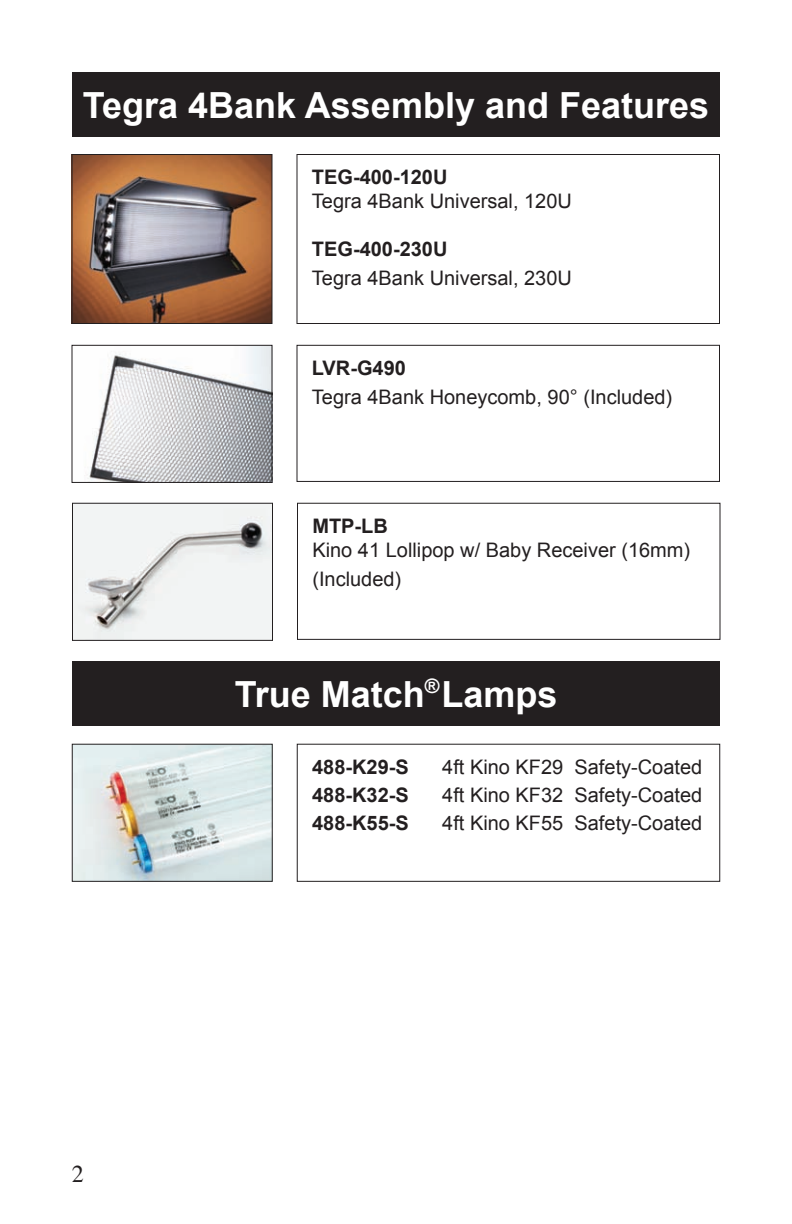
<style>
.page{position:relative;width:792px;height:1224px;background:#fff}
.page>*{position:absolute;margin:0;border:0;box-sizing:border-box;transform-origin:0 0}
.t1{font:700 36px "Arial";color:#fff}
.t2{font:24px "Times";color:#231f20}
.t3{font:20px/28.8px "Arial";color:#231f20}
.t4{font:700 20px "Arial";color:#231f20}
.t5{font:700 20px "Arial";color:#fff}
</style>
<div class="page">
<div style="left:72px;top:72px;width:648px;height:65px;background:#231f20"></div>
<div style="left:72px;top:661px;width:648px;height:64px;background:#231f20"></div>
<img style="left:74px;top:746px;width:197px;height:134px">
<div style="left:72px;top:744px;width:201px;height:138px;border:1px solid #231f20"></div>
<img style="left:74px;top:156px;width:196px;height:166px">
<div style="left:72px;top:154px;width:200px;height:170px;border:1px solid #231f20"></div>
<img style="left:88px;top:347px;width:182px;height:134px">
<div style="left:72px;top:345px;width:200px;height:138px;border:1px solid #231f20"></div>
<img style="left:74px;top:505px;width:197px;height:134px">
<div style="left:72px;top:503px;width:201px;height:138px;border:1px solid #231f20"></div>
<div style="left:297px;top:744px;width:423px;height:138px;border:1px solid #231f20"></div>
<div style="left:296px;top:154px;width:424px;height:170px;border:1px solid #231f20"></div>
<div style="left:296px;top:345px;width:424px;height:137px;border:1px solid #231f20"></div>
<div style="left:297px;top:503px;width:423px;height:137px;border:1px solid #231f20"></div>
<h1 class="t1" style="left:83px;top:82px;width:628px">Tegra 4Bank Assembly and Features</h1>
<p class="t4" style="left:312px;top:164px;width:137px">TEG-400-120U</p>
<p class="t3" style="left:312px;top:187px;width:262px">Tegra 4Bank Universal, 120U</p>
<p class="t4" style="left:312px;top:236px;width:137px">TEG-400-230U</p>
<p class="t3" style="left:312px;top:264px;width:262px">Tegra 4Bank Universal, 230U</p>
<p class="t4" style="left:312px;top:355px;width:96px">LVR-G490</p>
<p class="t3" style="left:312px;top:382px;width:362px">Tegra 4Bank Honeycomb, 90° (Included)</p>
<p class="t4" style="left:312px;top:513px;width:77px">MTP-LB</p>
<p class="t3" style="left:312px;top:535px;width:379px">Kino 41 Lollipop w/ Baby Receiver (16mm) (Included)</p>
<p class="t5" style="left:425px;top:673px;width:16px">®</p>
<h1 class="t1" style="left:235px;top:671px;width:324px">True Match Lamps</h1>
<p class="t2" style="left:72px;top:1152px;width:13px">2</p>
<p class="t4" style="left:312px;top:753px;width:98px">488-K29-S</p>
<p class="t3" style="left:442px;top:752px;width:262px">4ft Kino KF29 Safety-Coated</p>
<p class="t4" style="left:312px;top:781px;width:98px">488-K32-S</p>
<p class="t3" style="left:442px;top:780px;width:262px">4ft Kino KF32 Safety-Coated</p>
<p class="t4" style="left:312px;top:809px;width:98px">488-K55-S</p>
<p class="t3" style="left:442px;top:808px;width:262px">4ft Kino KF55 Safety-Coated</p>
</div>
